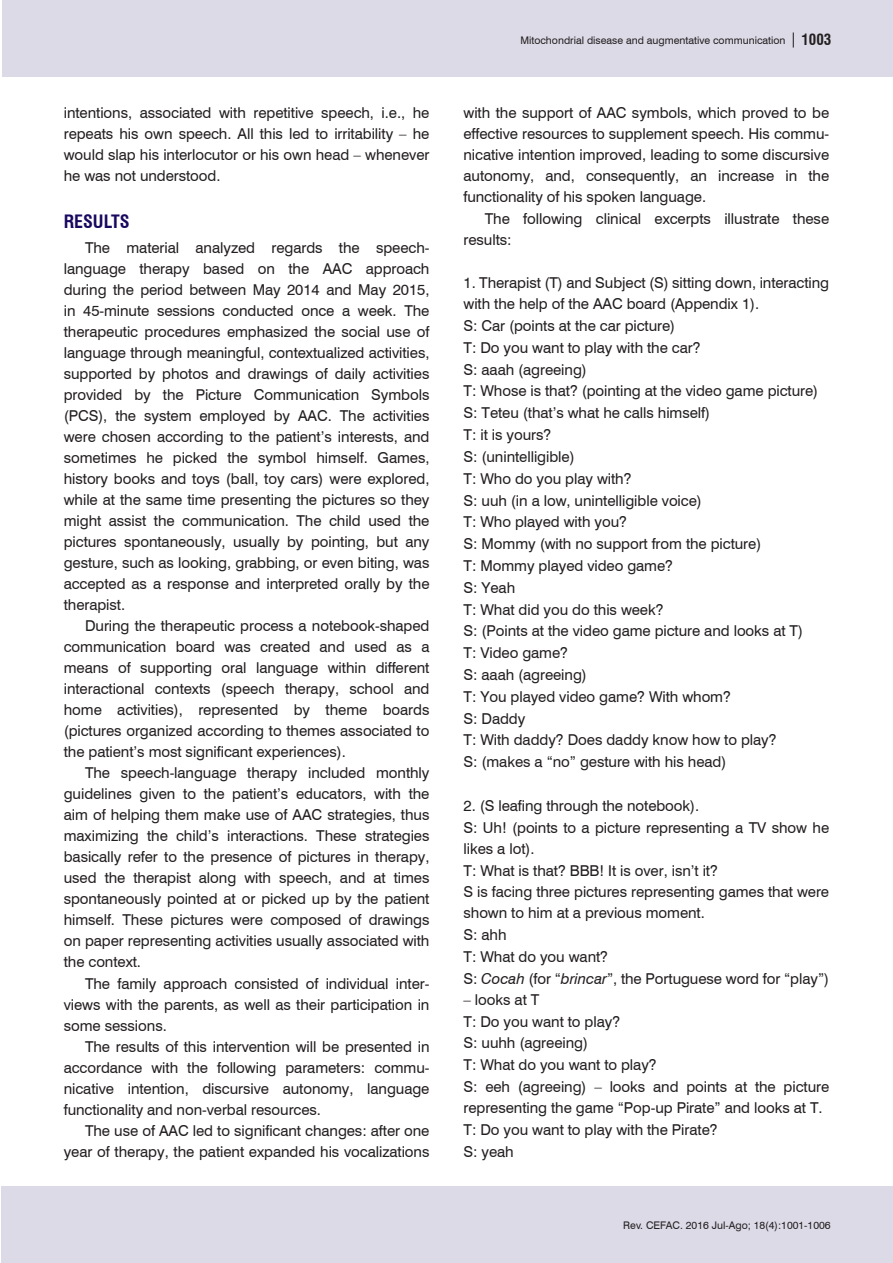
<style>
.page{position:relative;width:893px;height:1263px;background:#fff}
.page>*{position:absolute;margin:0;border:0;box-sizing:border-box;transform-origin:0 0}
.Nivel_1{font:700 condensed 18px "Swiss 721 BT";color:#18085f}
.Corpo_do_texto_INGL{font:15px/21px "Swiss 721 BT";letter-spacing:-.005em;color:#231f20;text-align:justify}
.Cabeço_título_direi{font:10.5px "Swiss 721 BT";color:#231f20}
.Legenda_b_direito-i{font:10.5px "Swiss 721 BT";color:#231f20}
.s1{font-size:15px}
.s2{font-weight:700;font-stretch:condensed;font-size:15px}
.s3{font-style:italic}
</style>
<div class="page">
<div style="left:1px;top:1186px;width:892px;height:77px;background:#dcdae7"></div>
<div style="left:2px;top:0;width:891px;height:77px;background:#dcdae7"></div>
<p class="Corpo_do_texto_INGL" style="left:64px;top:101px;width:367px">intentions, associated with repetitive speech, i.e., he repeats his own speech. All this led to irritability – he would slap his interlocutor or his own head – whenever he was not understood.</p>
<p class="Nivel_1" style="left:64px;top:211px;width:67px">RESULTS</p>
<p class="Corpo_do_texto_INGL" style="left:64px;top:237px;width:367px;text-indent:21px">The material analyzed regards the speech&shy;language therapy based on the AAC approach during the period between May 2014 and May 2015, in 45-minute sessions conducted once a week. The therapeutic procedures emphasized the social use of language through meaningful, contextualized activities, supported by photos and drawings of daily activities provided by the Picture Communication Symbols (PCS), the system employed by AAC. The activities were chosen according to the patient’s interests, and sometimes he picked the symbol himself. Games, history books and toys (ball, toy cars) were explored, while at the same time presenting the pictures so they might assist the communication. The child used the pictures spontaneously, usually by pointing, but any gesture, such as looking, grabbing, or even biting, was accepted as a response and interpreted orally by the therapist.</p>
<p class="Corpo_do_texto_INGL" style="left:64px;top:615px;width:367px;text-indent:21px">During the therapeutic process a notebook-shaped communication board was created and used as a means of supporting oral language within different interactional contexts (speech therapy, school and home activities), represented by theme boards (pictures organized according to themes associated to the patient’s most significant experiences).</p>
<p class="Corpo_do_texto_INGL" style="left:64px;top:762px;width:367px;text-indent:21px">The speech-language therapy included monthly guidelines given to the patient’s educators, with the aim of helping them make use of AAC strategies, thus maximizing the child’s interactions. These strategies basically refer to the presence of pictures in therapy, used the therapist along with speech, and at times spontaneously pointed at or picked up by the patient himself. These pictures were composed of drawings on paper representing activities usually associated with the context.</p>
<p class="Corpo_do_texto_INGL" style="left:64px;top:972px;width:367px;text-indent:21px">The family approach consisted of individual inter&shy;views with the parents, as well as their participation in some sessions.</p>
<p class="Corpo_do_texto_INGL" style="left:64px;top:1035px;width:367px;text-indent:21px">The results of this intervention will be presented in accordance with the following parameters: commu&shy;nicative intention, discursive autonomy, language functionality and non-verbal resources.</p>
<p class="Corpo_do_texto_INGL" style="left:64px;top:1119px;width:367px;text-align:right">The use of AAC led to significant changes: after one year of therapy, the patient expanded his vocalizations</p>
<p class="Cabeço_título_direi" style="left:520px;top:33px;width:312px">Mitochondrial disease and augmentative communication <span class="s1">|</span> <span class="s2">1003</span></p>
<p class="Corpo_do_texto_INGL" style="left:463px;top:101px;width:367px">with the support of AAC symbols, which proved to be effective resources to supplement speech. His commu&shy;nicative intention improved, leading to some discursive autonomy, and, consequently, an increase in the functionality of his spoken language.</p>
<p class="Corpo_do_texto_INGL" style="left:463px;top:207px;width:367px;text-indent:21px">The following clinical excerpts illustrate these results:</p>
<p class="Corpo_do_texto_INGL" style="left:463px;top:272px;width:367px">1. Therapist (T) and Subject (S) sitting down, interacting with the help of the AAC board (Appendix 1).</p>
<p class="Corpo_do_texto_INGL" style="left:463px;top:315px;width:213px">S: Car (points at the car picture)</p>
<p class="Corpo_do_texto_INGL" style="left:463px;top:336px;width:239px">T: Do you want to play with the car?</p>
<p class="Corpo_do_texto_INGL" style="left:463px;top:358px;width:125px">S: aaah (agreeing)</p>
<p class="Corpo_do_texto_INGL" style="left:463px;top:380px;width:356px">T: Whose is that? (pointing at the video game picture)</p>
<p class="Corpo_do_texto_INGL" style="left:463px;top:402px;width:248px">S: Teteu (that’s what he calls himself)</p>
<p class="Corpo_do_texto_INGL" style="left:463px;top:424px;width:89px">T: it is yours?</p>
<p class="Corpo_do_texto_INGL" style="left:463px;top:445px;width:113px">S: (unintelligible)</p>
<p class="Corpo_do_texto_INGL" style="left:463px;top:467px;width:170px">T: Who do you play with?</p>
<p class="Corpo_do_texto_INGL" style="left:463px;top:489px;width:240px">S: uuh (in a low, unintelligible voice)</p>
<p class="Corpo_do_texto_INGL" style="left:463px;top:511px;width:165px">T: Who played with you?</p>
<p class="Corpo_do_texto_INGL" style="left:463px;top:533px;width:299px">S: Mommy (with no support from the picture)</p>
<p class="Corpo_do_texto_INGL" style="left:463px;top:554px;width:211px">T: Mommy played video game?</p>
<p class="Corpo_do_texto_INGL" style="left:463px;top:576px;width:53px">S: Yeah</p>
<p class="Corpo_do_texto_INGL" style="left:463px;top:598px;width:202px">T: What did you do this week?</p>
<p class="Corpo_do_texto_INGL" style="left:463px;top:620px;width:341px">S: (Points at the video game picture and looks at T)</p>
<p class="Corpo_do_texto_INGL" style="left:463px;top:642px;width:106px">T: Video game?</p>
<p class="Corpo_do_texto_INGL" style="left:463px;top:664px;width:125px">S: aaah (agreeing)</p>
<p class="Corpo_do_texto_INGL" style="left:463px;top:685px;width:269px">T: You played video game? With whom?</p>
<p class="Corpo_do_texto_INGL" style="left:463px;top:707px;width:63px">S: Daddy</p>
<p class="Corpo_do_texto_INGL" style="left:463px;top:729px;width:315px">T: With daddy? Does daddy know how to play?</p>
<p class="Corpo_do_texto_INGL" style="left:463px;top:751px;width:264px">S: (makes a “no” gesture with his head)</p>
<p class="Corpo_do_texto_INGL" style="left:463px;top:794px;width:237px">2. (S leafing through the notebook).</p>
<p class="Corpo_do_texto_INGL" style="left:463px;top:816px;width:367px">S: Uh! (points to a picture representing a TV show he likes a lot).</p>
<p class="Corpo_do_texto_INGL" style="left:463px;top:859px;width:256px">T: What is that? BBB! It is over, isn’t it?</p>
<p class="Corpo_do_texto_INGL" style="left:463px;top:881px;width:367px">S is facing three pictures representing games that were shown to him at a previous moment.</p>
<p class="Corpo_do_texto_INGL" style="left:463px;top:924px;width:45px">S: ahh</p>
<p class="Corpo_do_texto_INGL" style="left:463px;top:945px;width:146px">T: What do you want?</p>
<p class="Corpo_do_texto_INGL" style="left:463px;top:967px;width:367px">S: <span class="s3">Cocah</span> (for “<span class="s3">brincar</span>”, the Portuguese word for “play”)</p>
<p class="Corpo_do_texto_INGL" style="left:463px;top:988px;width:77px">– looks at T</p>
<p class="Corpo_do_texto_INGL" style="left:463px;top:1010px;width:158px">T: Do you want to play?</p>
<p class="Corpo_do_texto_INGL" style="left:463px;top:1032px;width:126px">S: uuhh (agreeing)</p>
<p class="Corpo_do_texto_INGL" style="left:463px;top:1054px;width:195px">T: What do you want to play?</p>
<p class="Corpo_do_texto_INGL" style="left:463px;top:1076px;width:367px">S: eeh (agreeing) – looks and points at the picture representing the game “Pop-up Pirate” and looks at T.</p>
<p class="Corpo_do_texto_INGL" style="left:463px;top:1118px;width:256px">T: Do you want to play with the Pirate?</p>
<p class="Corpo_do_texto_INGL" style="left:463px;top:1140px;width:52px">S: yeah</p>
<p class="Legenda_b_direito-i" style="left:623px;top:1218px;width:209px">Rev. CEFAC. 2016 Jul-Ago; 18(4):1001-1006</p>
</div>
